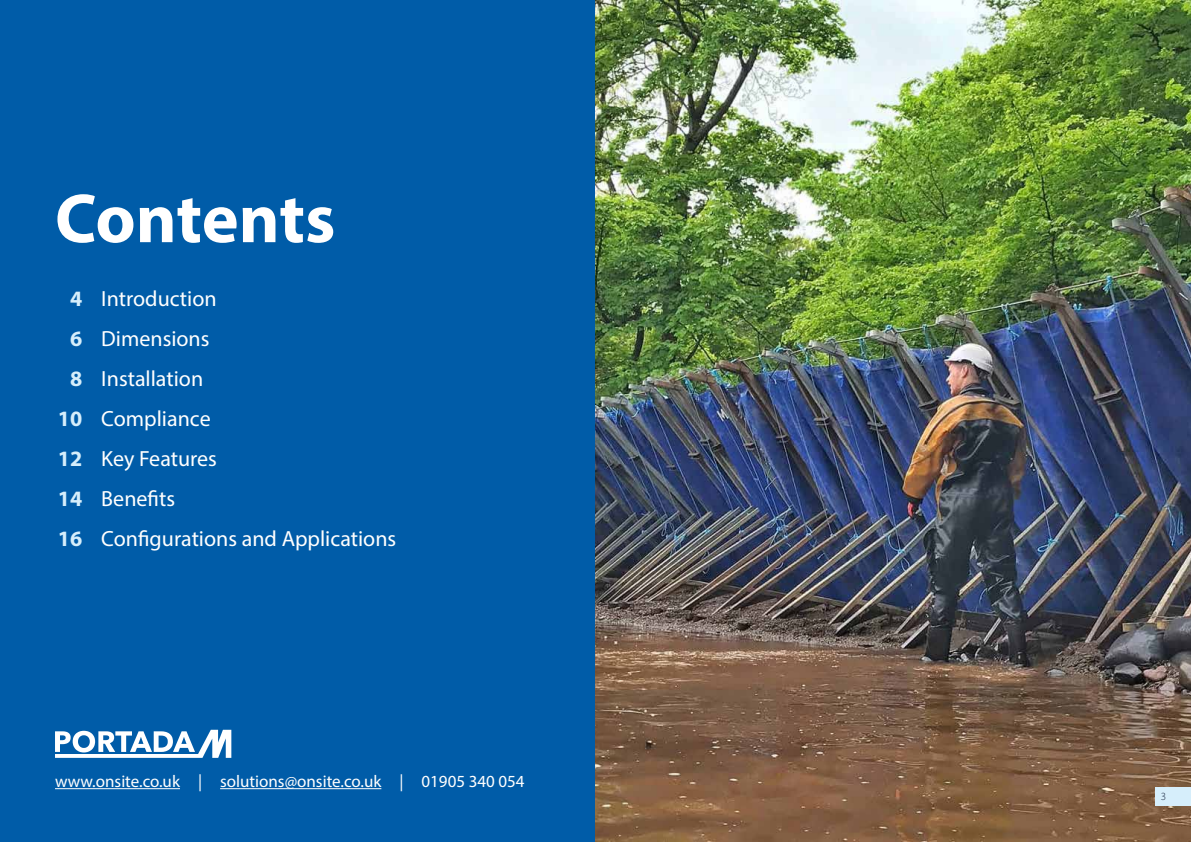
<style>
.page{position:relative;width:1191px;height:842px;background:#fff}
.page>*{position:absolute;margin:0;border:0;box-sizing:border-box;transform-origin:0 0}
.t1{font:700 70px "Myriad Pro";letter-spacing:-.005em;color:#fff}
.t2{font:22px/40px "Myriad Pro";color:#fff}
.t3{font:700 22px/40px "Myriad Pro";color:#d6eefb;text-align:center}
.t4{font:17px "Myriad Pro";color:#fff}
.t5{font:300 11px "Myriad Pro";color:#17243d}
</style>
<div class="page">
<div style="left:0;top:0;width:595px;height:842px;background:#005ca8"></div>
<img style="left:595px;top:0;width:596px;height:842px">
<svg style="left:55px;top:730px;width:176px;height:28px"></svg>
<hr style="left:55px;top:788px;width:125px;height:1px;background:#fff">
<hr style="left:220px;top:788px;width:161px;height:1px;background:#fff">
<div style="left:1155px;top:787px;width:36px;height:18px;background:#d6eefb"></div>
<h1 class="t1" style="left:55px;top:173px;width:282px">Contents</h1>
<p class="t3" style="left:58px;top:278px;width:26px">4<br>6<br>8<br>10<br>12<br>14<br>16</p>
<p class="t2" style="left:101px;top:279px;width:296px">Introduction<br>Dimensions<br>Installation<br>Compliance<br>Key Features<br>Benefits<br>Configurations and Applications</p>
<p class="t4" style="left:55px;top:771px;width:471px">www.onsite.co.uk | solutions@onsite.co.uk | 01905 340 054</p>
<p class="t5" style="left:1160px;top:790px;width:7px">3</p>
</div>
